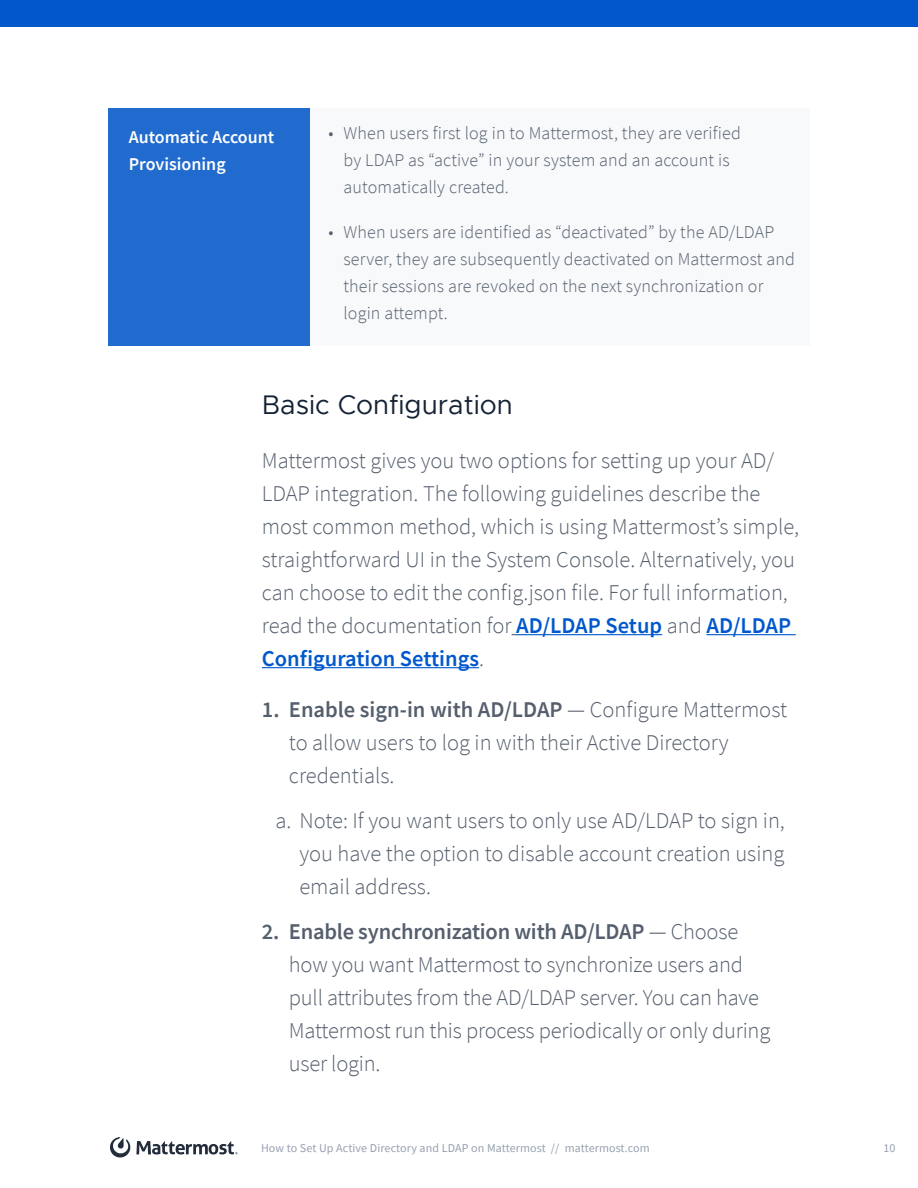
<style>
.page{position:relative;width:918px;height:1188px;background:#fff}
.page>*{position:absolute;margin:0;border:0;box-sizing:border-box;transform-origin:0 0}
.t1{font:27px "Metropolis";color:#152235}
.t2{font:300 22.5px/33px "Source Sans Pro";color:#555f6d}
.t3{font:300 18px/27px "Source Sans Pro";letter-spacing:.01em;color:#555f6d}
.t4{font:600 18px/27px "Source Sans Pro";color:#fff}
.t5{font:12px "Source Sans Pro";letter-spacing:.01em;color:#96a1af}
.s1{font-weight:600;color:#0058cc}
.s2{font-weight:600}
</style>
<div class="page">
<div style="left:0;top:0;width:918px;height:27px;background:#0058cc"></div>
<svg style="left:110px;top:1137px;width:128px;height:21px"></svg>
<hr style="left:516px;top:634px;width:146px;height:1px;background:#0058cc">
<hr style="left:706px;top:634px;width:90px;height:1px;background:#0058cc">
<hr style="left:262px;top:667px;width:217px;height:1px;background:#0058cc">
<div style="left:108px;top:108px;width:202px;height:238px;background:#216bcf"></div>
<div style="left:310px;top:108px;width:500px;height:238px;background:#f7f9fa"></div>
<p class="t4" style="left:129px;top:123px;width:147px">Automatic Account<br>Provisioning</p>
<p class="t3" style="left:343px;top:120px;width:399px;text-indent:-15px">• When users first log in to Mattermost, they are verified by LDAP as “active” in your system and an account is automatically created.</p>
<p class="t3" style="left:343px;top:219px;width:453px;text-indent:-15px">• When users are identified as “deactivated” by the AD/LDAP server, they are subsequently deactivated on Mattermost and their sessions are revoked on the next synchronization or login attempt.</p>
<p class="t1" style="left:262px;top:388px;width:252px">Basic Configuration</p>
<p class="t2" style="left:262px;top:444px;width:539px">Mattermost gives you two options for setting up your AD/ LDAP integration. The following guidelines describe the most common method, which is using Mattermost’s simple, straightforward UI in the System Console. Alternatively, you can choose to edit the config.json file. For full information, read the documentation for <span class="s1">AD/LDAP Setup</span> and <span class="s1">AD/LDAP Configuration Settings</span>.</p>
<p class="t2" style="left:289px;top:693px;width:500px;text-indent:-27px"><span class="s2">1. Enable sign-in with AD/LDAP</span> — Configure Mattermost to allow users to log in with their Active Directory credentials.</p>
<p class="t2" style="left:299px;top:804px;width:487px;text-align:justify;text-indent:-24px">a. Note: If you want users to only use AD/LDAP to sign in, you have the option to disable account creation using email address.</p>
<p class="t2" style="left:289px;top:915px;width:483px;text-indent:-27px"><span class="s2">2. Enable synchronization with AD/LDAP</span> — Choose how you want Mattermost to synchronize users and pull attributes from the AD/LDAP server. You can have Mattermost run this process periodically or only during user login.</p>
<p class="t5" style="left:261px;top:1140px;width:390px">How to Set Up Active Directory and LDAP on Mattermost // mattermost.com</p>
<p class="t5" style="left:884px;top:1140px;width:14px">10</p>
</div>
